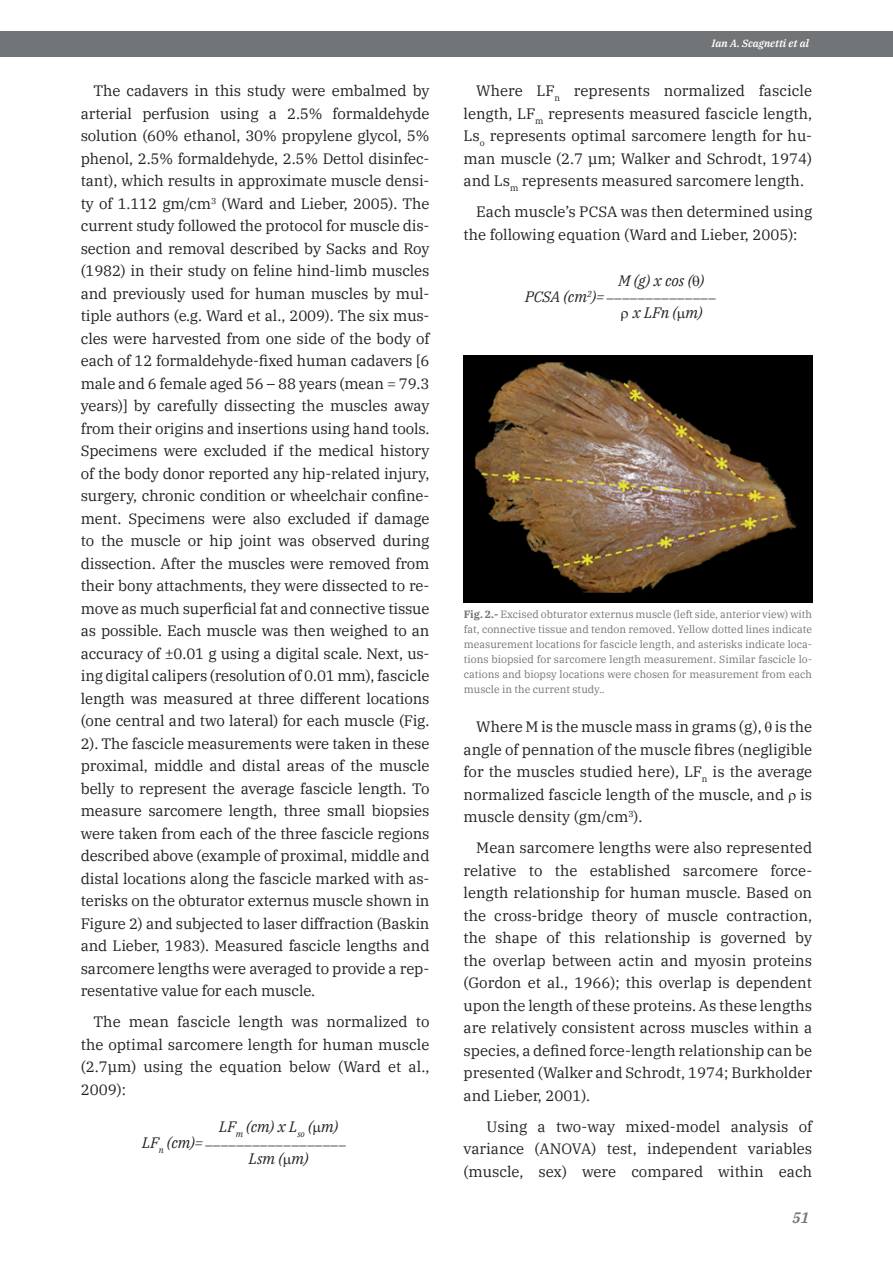
<style>
.page{position:relative;width:893px;height:1263px;background:#fff}
.page>*{position:absolute;margin:0;border:0;box-sizing:border-box;transform-origin:0 0}
.t1{font:15px/22.5px "IBM Plex Serif";color:#231f20;text-align:justify}
.t2{font:italic 15px/11.6px "IBM Plex Serif";color:#231f20}
.t3{font:italic 600 15px "IBM Plex Serif";color:#717577}
.t4{font:10.5px/15px "IBM Plex Serif";color:#717577;text-align:justify}
.t5{font:italic 600 10.5px "IBM Plex Serif";color:#fff}
.s1{font-size:8.7px}
.s2{font-weight:700}
</style>
<div class="page">
<div style="left:0;top:31px;width:893px;height:25px;background:#717577"></div>
<img style="left:463px;top:356px;width:349px;height:246px">
<p class="t1" style="left:81px;top:78px;width:350px;text-indent:13px">The cadavers in this study were embalmed by arterial perfusion using a 2.5% formaldehyde solution (60% ethanol, 30% propylene glycol, 5% phenol, 2.5% formaldehyde, 2.5% Dettol disinfec&shy;tant), which results in approximate muscle densi&shy;ty of 1.112 gm/cm<sup>3</sup> (Ward and Lieber, 2005). The current study followed the protocol for muscle dis&shy;section and removal described by Sacks and Roy (1982) in their study on feline hind-limb muscles and previously used for human muscles by mul&shy;tiple authors (e.g. Ward et al., 2009). The six mus&shy;cles were harvested from one side of the body of each of 12 formaldehyde-fixed human cadavers [6 male and 6 female aged 56 – 88 years (mean = 79.3 years)] by carefully dissecting the muscles away from their origins and insertions using hand tools.<br>Specimens were excluded if the medical history of the body donor reported any hip-related injury, surgery, chronic condition or wheelchair confine&shy;ment. Specimens were also excluded if damage to the muscle or hip joint was observed during dissection. After the muscles were removed from their bony attachments, they were dissected to re&shy;move as much superficial fat and connective tissue as possible. Each muscle was then weighed to an accuracy of ±0.01 g using a digital scale. Next, us&shy;ing digital calipers (resolution of 0.01 mm), fascicle length was measured at three different locations (one central and two lateral) for each muscle (Fig.<br>2). The fascicle measurements were taken in these proximal, middle and distal areas of the muscle belly to represent the average fascicle length. To measure sarcomere length, three small biopsies were taken from each of the three fascicle regions described above (example of proximal, middle and distal locations along the fascicle marked with as&shy;terisks on the obturator externus muscle shown in Figure 2) and subjected to laser diffraction (Baskin and Lieber, 1983). Measured fascicle lengths and sarcomere lengths were averaged to provide a rep&shy;resentative value for each muscle.</p>
<p class="t1" style="left:81px;top:1009px;width:350px;text-indent:13px">The mean fascicle length was normalized to the optimal sarcomere length for human muscle (2.7µm) using the equation below (Ward et al., 2009):</p>
<p class="t2" style="left:142px;top:1120px;width:207px;text-indent:77px">LF<sub>m</sub> (cm) x L<sub>so</sub> ( m)<br>LF<sub>n</sub> (cm)= __________________</p>
<p class="t2" style="left:249px;top:1152px;width:61px">Lsm ( m)</p>
<p class="t5" style="left:712px;top:35px;width:99px">Ian A. Scagnetti et al</p>
<p class="t1" style="left:463px;top:78px;width:350px;text-indent:13px">Where LF<sub>n</sub> represents normalized fascicle length, LF<sub>m</sub> represents measured fascicle length, Ls<sub>o</sub> represents optimal sarcomere length for hu&shy;man muscle (2.7 μm; Walker and Schrodt, 1974) and Ls<sub>m</sub> represents measured sarcomere length.</p>
<p class="t1" style="left:463px;top:199px;width:350px;text-indent:13px">Each muscle’s PCSA was then determined using the following equation (Ward and Lieber, 2005):</p>
<p class="t2" style="left:525px;top:273px;width:194px;text-indent:94px">M (g) x cos (❑)<br>PCSA (cm<span class="s1">2</span>)= ______________</p>
<p class="t2" style="left:632px;top:305px;width:72px">x LFn ( m)</p>
<p class="t4" style="left:464px;top:606px;width:350px"><span class="s2">Fig. 2.-</span> Excised obturator externus muscle (left side, anterior view) with fat, connective tissue and tendon removed. Yellow dotted lines indicate measurement locations for fascicle length, and asterisks indicate loca&shy;tions biopsied for sarcomere length measurement. Similar fascicle lo&shy;cations and biopsy locations were chosen for measurement from each muscle in the current study..</p>
<p class="t1" style="left:463px;top:714px;width:350px;text-indent:13px">Where M is the muscle mass in grams (g), is the angle of pennation of the muscle fibres (negligible for the muscles studied here), LF<sub>n</sub> is the average normalized fascicle length of the muscle, and is muscle density (gm/cm<sup>3</sup>).</p>
<p class="t1" style="left:463px;top:835px;width:350px;text-indent:13px">Mean sarcomere lengths were also represented relative to the established sarcomere force&shy;length relationship for human muscle. Based on the cross-bridge theory of muscle contraction, the shape of this relationship is governed by the overlap between actin and myosin proteins (Gordon et al., 1966); this overlap is dependent upon the length of these proteins. As these lengths are relatively consistent across muscles within a species, a defined force-length relationship can be presented (Walker and Schrodt, 1974; Burkholder and Lieber, 2001).</p>
<p class="t1" style="left:463px;top:1114px;width:350px;text-indent:23px">Using a two-way mixed-model analysis of variance (ANOVA) test, independent variables (muscle, sex) were compared within each</p>
<p class="t3" style="left:792px;top:1206px;width:18px">51</p>
</div>
